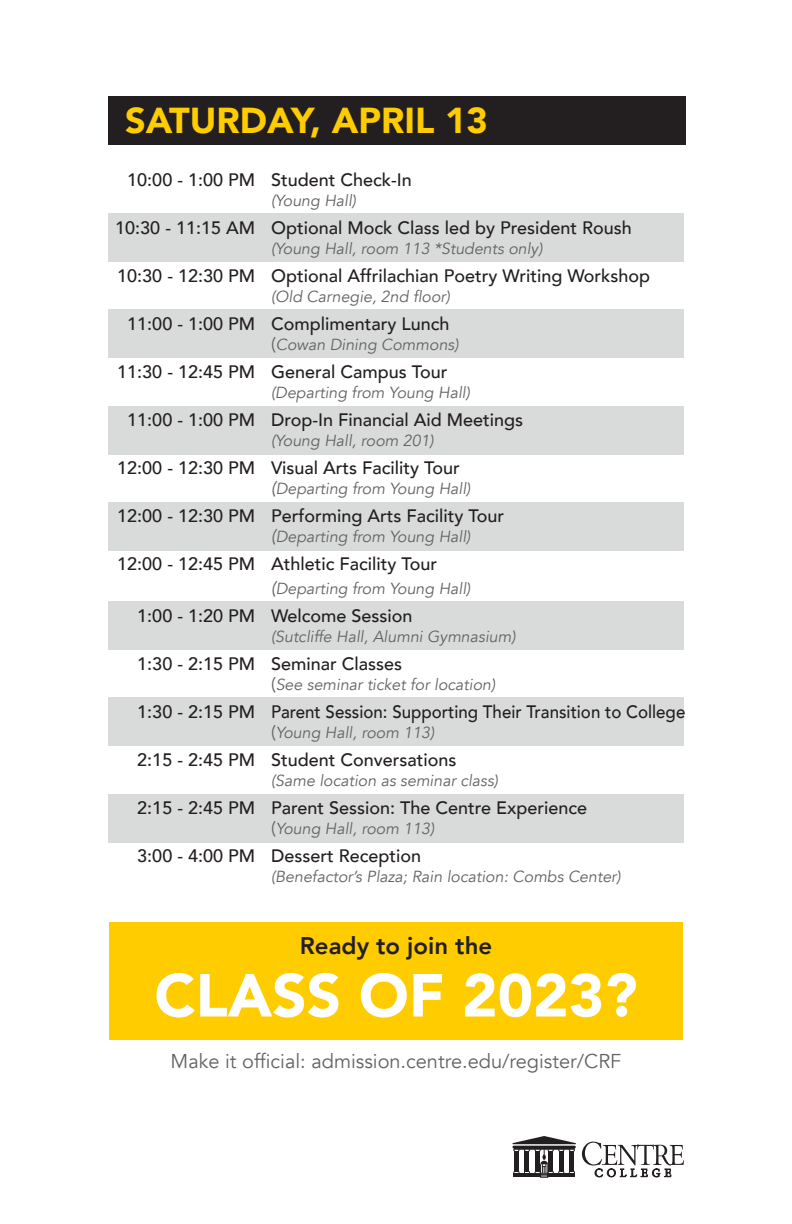
<style>
.page{position:relative;width:792px;height:1224px;background:#fff}
.page>*{position:absolute;margin:0;border:0;box-sizing:border-box;transform-origin:0 0}
.t1{font:900 60px "Avenir";color:#fff}
.t2{font:900 36px "Avenir";color:#fc0}
.t3{font:800 24px "Avenir";color:#231f20}
.t4{font:20px "Avenir";color:#636366}
.t5{font:500 18px "Avenir";color:#231f20}
.t6{font:italic 16px "Avenir";color:#636366}
.s1{font-style:normal;font-size:18px}
.s2{font-size:18px}
</style>
<div class="page">
<div style="left:108px;top:213px;width:576px;height:49px;background:#d9dada"></div>
<div style="left:108px;top:310px;width:576px;height:48px;background:#d9dada"></div>
<div style="left:108px;top:406px;width:576px;height:48px;background:#d9dada"></div>
<div style="left:108px;top:503px;width:576px;height:48px;background:#d9dada"></div>
<div style="left:108px;top:601px;width:576px;height:48px;background:#d9dada"></div>
<div style="left:108px;top:698px;width:576px;height:48px;background:#d9dada"></div>
<div style="left:108px;top:794px;width:576px;height:48px;background:#d9dada"></div>
<div style="left:109px;top:922px;width:574px;height:117px;background:#fc0"></div>
<div style="left:108px;top:96px;width:577px;height:48px;background:#231f20"></div>
<svg style="left:513px;top:1149px;width:62px;height:28px"></svg>
<hr style="left:512px;top:1146px;width:64px;height:2px;background:#231f20">
<hr style="left:512px;top:1143px;width:64px;height:1px;background:#231f20">
<svg style="left:582px;top:1142px;width:102px;height:35px"></svg>
<p class="t2" style="left:125px;top:90px;width:364px">SATURDAY, APRIL 13</p>
<p class="t5" style="left:127px;top:165px;width:286px">10:00 - 1:00 PM Student Check-In</p>
<p class="t6" style="left:271px;top:191px;width:87px">(Young Hall)</p>
<p class="t5" style="left:115px;top:213px;width:518px">10:30 - 11:15 AM Optional Mock Class led by President Roush</p>
<p class="t6" style="left:271px;top:239px;width:273px">(Young Hall, room 113 *Students only)</p>
<p class="t5" style="left:117px;top:261px;width:534px">10:30 - 12:30 PM Optional Affrilachian Poetry Writing Workshop</p>
<p class="t6" style="left:271px;top:287px;width:180px">(Old Carnegie, 2nd floor)</p>
<p class="t5" style="left:127px;top:309px;width:324px">11:00 - 1:00 PM Complimentary Lunch</p>
<p class="t6" style="left:271px;top:335px;width:189px"><span class="s1">(</span>Cowan Dining Commons)</p>
<p class="t5" style="left:117px;top:357px;width:332px">11:30 - 12:45 PM General Campus Tour</p>
<p class="t6" style="left:271px;top:383px;width:200px">(Departing from Young Hall)</p>
<p class="t5" style="left:127px;top:405px;width:397px">11:00 - 1:00 PM Drop-In Financial Aid Meetings</p>
<p class="t6" style="left:271px;top:431px;width:164px">(Young Hall, room 201)</p>
<p class="t5" style="left:117px;top:453px;width:344px">12:00 - 12:30 PM Visual Arts Facility Tour</p>
<p class="t6" style="left:271px;top:479px;width:201px"><span class="s2">(</span>Departing from Young Hall)</p>
<p class="t5" style="left:117px;top:501px;width:388px">12:00 - 12:30 PM Performing Arts Facility Tour</p>
<p class="t6" style="left:271px;top:527px;width:201px"><span class="s2">(</span>Departing from Young Hall)</p>
<p class="t5" style="left:117px;top:549px;width:321px">12:00 - 12:45 PM Athletic Facility Tour</p>
<p class="t6" style="left:271px;top:579px;width:201px"><span class="s2">(</span>Departing from Young Hall)</p>
<p class="t5" style="left:137px;top:601px;width:277px">1:00 - 1:20 PM Welcome Session</p>
<p class="t6" style="left:271px;top:627px;width:246px">(Sutcliffe Hall, Alumni Gymnasium)</p>
<p class="t5" style="left:137px;top:649px;width:266px">1:30 - 2:15 PM Seminar Classes</p>
<p class="t6" style="left:271px;top:675px;width:226px"><span class="s1">(</span>See seminar ticket for location)</p>
<p class="t5" style="left:137px;top:697px;width:550px">1:30 - 2:15 PM Parent Session: Supporting Their Transition to College</p>
<p class="t6" style="left:271px;top:723px;width:165px"><span class="s1">(</span>Young Hall, room 113)</p>
<p class="t5" style="left:137px;top:745px;width:321px">2:15 - 2:45 PM Student Conversations</p>
<p class="t6" style="left:271px;top:771px;width:229px">(Same location as seminar class)</p>
<p class="t5" style="left:137px;top:793px;width:451px">2:15 - 2:45 PM Parent Session: The Centre Experience</p>
<p class="t6" style="left:271px;top:819px;width:165px"><span class="s1">(</span>Young Hall, room 113)</p>
<p class="t5" style="left:137px;top:841px;width:285px">3:00 - 4:00 PM Dessert Reception</p>
<p class="t6" style="left:271px;top:867px;width:351px">(Benefactor’s Plaza; Rain location: Combs Center)</p>
<p class="t3" style="left:300px;top:927px;width:194px">Ready to join the</p>
<p class="t1" style="left:154px;top:944px;width:485px">CLASS OF 2023?</p>
<p class="t4" style="left:171px;top:1050px;width:452px">Make it official: admission.centre.edu/register/CRF</p>
</div>
